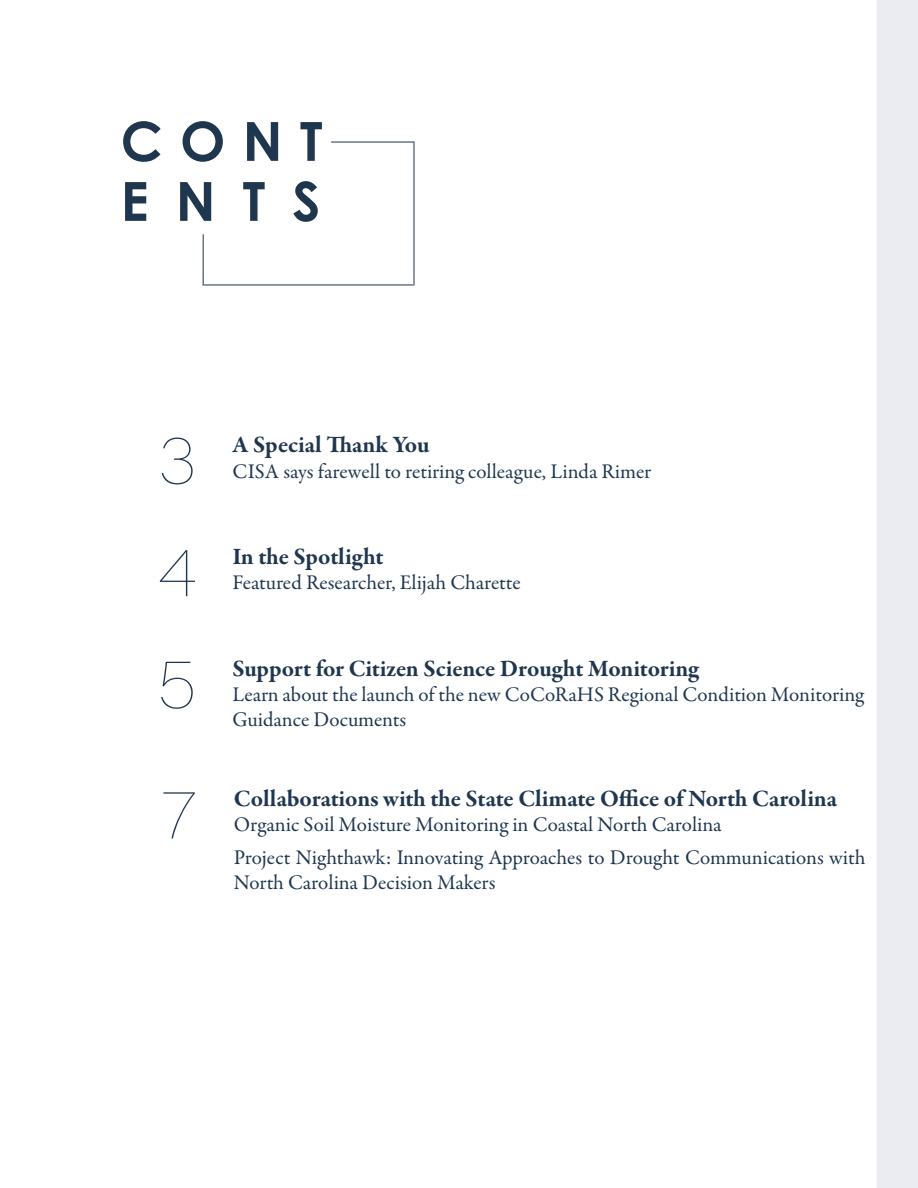
<style>
.page{position:relative;width:918px;height:1188px;background:#fff}
.page>*{position:absolute;margin:0;border:0;box-sizing:border-box;transform-origin:0 0}
.t1{font:100 67.5px "Acumin Pro Wide";color:#1f364f}
.t2{font:100 66px "Acumin Pro Wide";color:#1f364f}
.t3{font:700 54px "Century Gothic Pro";letter-spacing:.41em;color:#1f364f}
.t4{font:700 24px "Garamond Premr Pro";letter-spacing:-.005em;color:#1f364f}
.TOC_Subheading{font:21px/25.2px "Garamond Premr Pro";color:#1f364f}
</style>
<div class="page">
<div style="left:877px;top:0;width:41px;height:1188px;background:#ebebf2"></div>
<hr style="left:331px;top:141px;width:83px;height:2px;background:#6c7687">
<hr style="left:413px;top:141px;width:2px;height:145px;background:#6c7687">
<hr style="left:202px;top:284px;width:211px;height:2px;background:#6c7687">
<hr style="left:202px;top:234px;width:2px;height:51px;background:#6c7687">
<p class="t3" style="left:121px;top:108px;width:203px">CONT</p>
<p class="t3" style="left:121px;top:168px;width:201px">ENTS</p>
<p class="t2" style="left:158px;top:412px;width:40px">3</p>
<p class="t1" style="left:157px;top:523px;width:41px">4</p>
<p class="t1" style="left:157px;top:635px;width:41px">5</p>
<p class="t1" style="left:162px;top:766px;width:36px">7</p>
<p class="t4" style="left:232px;top:430px;width:199px">A Special Thank You</p>
<p class="TOC_Subheading" style="left:232px;top:459px;width:420px">CISA says farewell to retiring colleague, Linda Rimer</p>
<p class="t4" style="left:232px;top:542px;width:153px">In the Spotlight</p>
<p class="TOC_Subheading" style="left:232px;top:571px;width:290px">Featured Researcher, Elijah Charette</p>
<p class="t4" style="left:232px;top:653px;width:468px">Support for Citizen Science Drought Monitoring</p>
<p class="TOC_Subheading" style="left:232px;top:682px;width:633px">Learn about the launch of the new CoCoRaHS Regional Condition Monitoring<br>Guidance Documents</p>
<p class="t4" style="left:234px;top:784px;width:605px">Collaborations with the State Climate Office of North Carolina</p>
<p class="TOC_Subheading" style="left:234px;top:813px;width:489px">Organic Soil Moisture Monitoring in Coastal North Carolina</p>
<p class="TOC_Subheading" style="left:234px;top:845px;width:633px">Project Nighthawk: Innovating Approaches to Drought Communications with<br>North Carolina Decision Makers</p>
</div>
